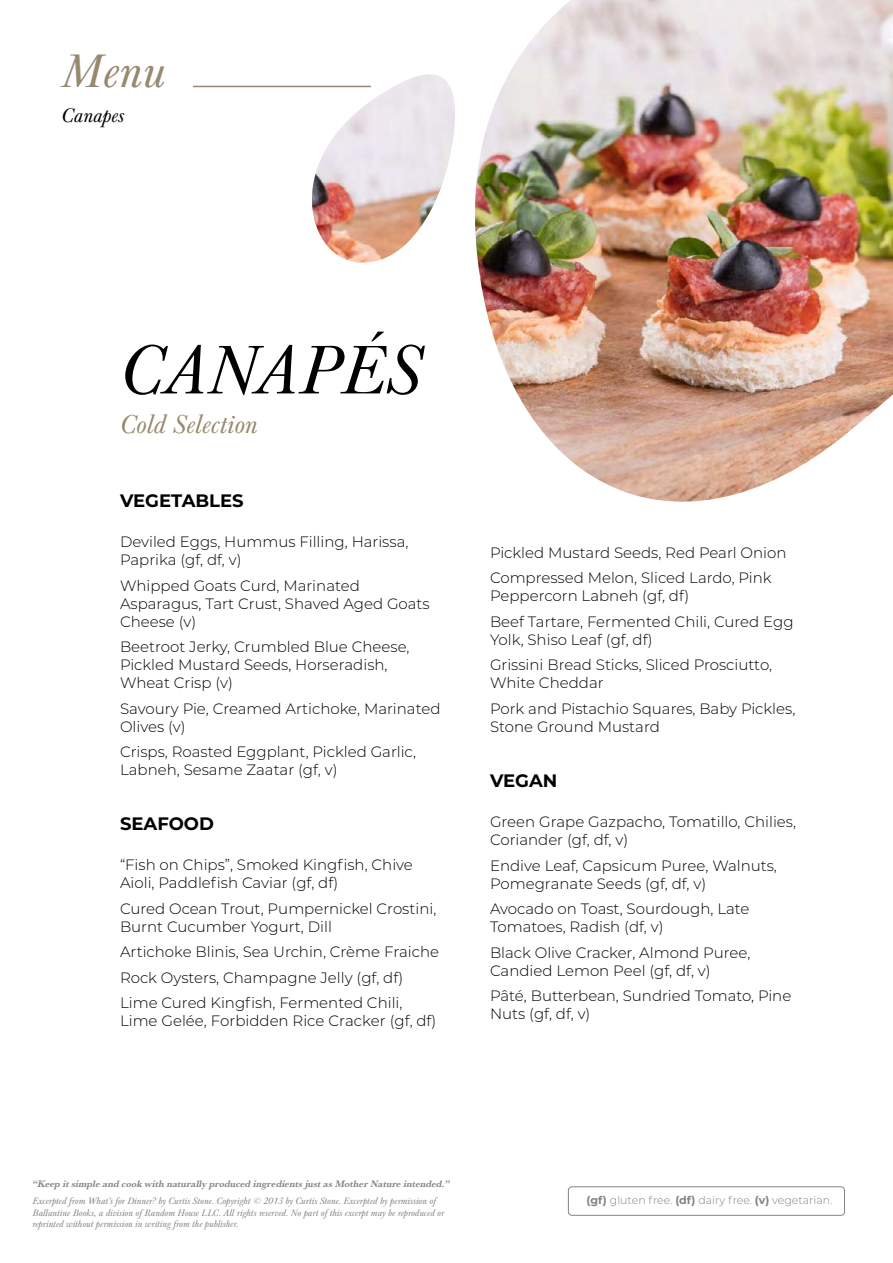
<style>
.page{position:relative;width:893px;height:1263px;background:#fff}
.page>*{position:absolute;margin:0;border:0;box-sizing:border-box;transform-origin:0 0}
.t1{font:italic 72px "Baskerville URW";color:#000}
.t2{font:italic 49.2px "Baskerville URW";color:#978970}
.t3{font:italic 27px "Baskerville URW";color:#978970}
.t4{font:italic 20.55px "Baskerville URW";color:#000}
.t5{font:700 18px "Montserrat";color:#000}
.t6{font:300 15px/18px "Montserrat";color:#000}
.t7{font:300 10.95px "Montserrat";color:#838383}
.t8{font:italic 9.75px/11.7px "Baskerville URW";color:#838383}
.t9{font:italic 700 9.75px "Baskerville URW";color:#838383}
.s1{font-weight:700}
</style>
<div class="page">
<img style="left:193px;top:0;width:700px;height:502px">
<hr style="left:193px;top:86px;width:178px;height:1px;background:#978970">
<div style="left:568px;top:1186px;width:277px;height:30px;border:1px solid #838383;border-radius:4px"></div>
<h2 class="t2" style="left:62px;top:43px;width:105px">Menu</h2>
<h3 class="t4" style="left:62px;top:104px;width:64px">Canapes</h3>
<h1 class="t1" style="left:120px;top:330px;width:303px">CANAPÉS</h1>
<h3 class="t3" style="left:120px;top:409px;width:139px">Cold Selection</h3>
<p class="t5" style="left:120px;top:487px;width:125px">VEGETABLES</p>
<p class="t6" style="left:120px;top:532px;width:290px">Deviled Eggs, Hummus Filling, Harissa,<br>Paprika (gf, df, v)</p>
<p class="t6" style="left:120px;top:576px;width:311px">Whipped Goats Curd, Marinated<br>Asparagus, Tart Crust, Shaved Aged Goats<br>Cheese (v)</p>
<p class="t6" style="left:120px;top:637px;width:291px">Beetroot Jerky, Crumbled Blue Cheese,<br>Pickled Mustard Seeds, Horseradish,<br>Wheat Crisp (v)</p>
<p class="t6" style="left:120px;top:699px;width:322px">Savoury Pie, Creamed Artichoke, Marinated<br>Olives (v)</p>
<p class="t6" style="left:120px;top:742px;width:298px">Crisps, Roasted Eggplant, Pickled Garlic,<br>Labneh, Sesame Zaatar (gf, v)</p>
<p class="t5" style="left:120px;top:810px;width:95px">SEAFOOD</p>
<p class="t6" style="left:120px;top:855px;width:294px">“Fish on Chips”, Smoked Kingfish, Chive<br>Aioli, Paddlefish Caviar (gf, df)</p>
<p class="t6" style="left:120px;top:899px;width:318px">Cured Ocean Trout, Pumpernickel Crostini,<br>Burnt Cucumber Yogurt, Dill</p>
<p class="t6" style="left:120px;top:939px;width:321px;line-height:25.5px">Artichoke Blinis, Sea Urchin, Crème Fraiche<br>Rock Oysters, Champagne Jelly (gf, df)<br>Lime Cured Kingfish, Fermented Chili,</p>
<p class="t6" style="left:120px;top:1011px;width:318px">Lime Gelée, Forbidden Rice Cracker (gf, df)</p>
<p class="t6" style="left:490px;top:539px;width:298px;line-height:25.5px">Pickled Mustard Seeds, Red Pearl Onion<br>Compressed Melon, Sliced Lardo, Pink</p>
<p class="t6" style="left:490px;top:583px;width:305px;line-height:25.5px">Peppercorn Labneh (gf, df)<br>Beef Tartare, Fermented Chili, Cured Egg</p>
<p class="t6" style="left:490px;top:626px;width:284px;line-height:25.5px">Yolk, Shiso Leaf (gf, df)<br>Grissini Bread Sticks, Sliced Prosciutto,</p>
<p class="t6" style="left:490px;top:670px;width:307px;line-height:25.5px">White Cheddar<br>Pork and Pistachio Squares, Baby Pickles,</p>
<p class="t6" style="left:490px;top:717px;width:171px">Stone Ground Mustard</p>
<p class="t5" style="left:490px;top:767px;width:69px">VEGAN</p>
<p class="t6" style="left:490px;top:812px;width:308px">Green Grape Gazpacho, Tomatillo, Chilies,<br>Coriander (gf, df, v)</p>
<p class="t6" style="left:490px;top:856px;width:288px">Endive Leaf, Capsicum Puree, Walnuts,<br>Pomegranate Seeds (gf, df, v)</p>
<p class="t6" style="left:490px;top:899px;width:261px">Avocado on Toast, Sourdough, Late<br>Tomatoes, Radish (df, v)</p>
<p class="t6" style="left:490px;top:943px;width:262px">Black Olive Cracker, Almond Puree,<br>Candied Lemon Peel (gf, df, v)</p>
<p class="t6" style="left:490px;top:986px;width:303px">Pâté, Butterbean, Sundried Tomato, Pine<br>Nuts (gf, df, v)</p>
<p class="t9" style="left:32px;top:1177px;width:419px">“Keep it simple and cook with naturally produced ingredients just as Mother Nature intended.”</p>
<p class="t8" style="left:32px;top:1195px;width:413px">Excerpted from What’s for Dinner? by Curtis Stone. Copyright © 2013 by Curtis Stone. Excerpted by permission of<br>Ballantine Books, a division of Random House LLC. All rights reserved. No part of this excerpt may be reproduced or reprinted without permission in writing from the publisher.</p>
<p class="t7" style="left:587px;top:1193px;width:247px"><span class="s1">(gf)</span> gluten free. <span class="s1">(df)</span> dairy free. <span class="s1">(v)</span> vegetarian.</p>
</div>
